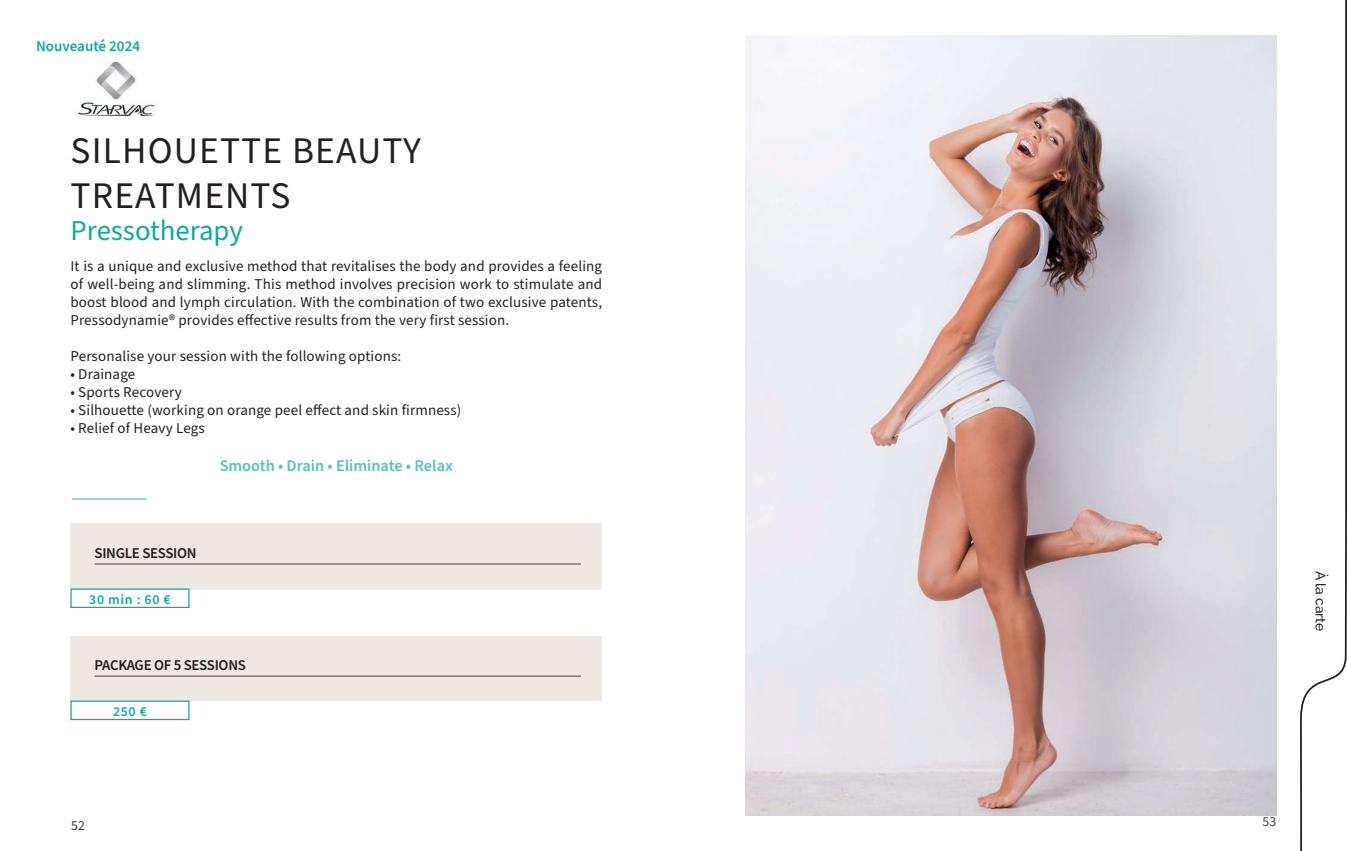
<style>
.page{position:relative;width:1347px;height:851px;background:#fff}
.page>*{position:absolute;margin:0;border:0;box-sizing:border-box;transform-origin:0 0}
.t1{font:37.5px/45px "Source Sans Pro";letter-spacing:.03em;color:#231f20}
.t2{font:28.75px "Source Sans Pro";color:#12a79d}
.t3{font:600 16.25px "Source Sans Pro";color:#5cc3b2}
.t4{font:15px/18px "Source Sans Pro";letter-spacing:.01em;color:#231f20;text-align:justify}
.t5{font:600 15px "Source Sans Pro";letter-spacing:-.02em;color:#231f20}
.t6{font:600 15px "Source Sans Pro";color:#12a79d}
.t7{font:600 13.75px "Source Sans Pro";letter-spacing:.05em;color:#12a79d}
.t8{font:500 13.75px "Raleway";color:#231f20}
.t9{font:13.75px "Source Sans Pro";color:#3b3d3f}
</style>
<div class="page">
<div style="left:70px;top:523px;width:532px;height:66px;background:#eee8e4"></div>
<hr style="left:95px;top:563px;width:486px;height:1px;background:#231f20">
<div style="left:70px;top:588px;width:119px;height:20px;border:1px solid #12a79d"></div>
<hr style="left:72px;top:498px;width:75px;height:1px;background:#5cc3b2">
<img style="left:77px;top:62px;width:79px;height:53px">
<div style="left:70px;top:635px;width:532px;height:65px;background:#eee8e4"></div>
<hr style="left:95px;top:675px;width:486px;height:1px;background:#231f20">
<div style="left:70px;top:700px;width:119px;height:20px;border:1px solid #12a79d"></div>
<img style="left:745px;top:35px;width:531px;height:780px">
<svg style="left:1300px;top:0;width:46px;height:850px"></svg>
<p class="t6" style="left:36px;top:36px;width:106px">Nouveauté 2024</p>
<h1 class="t1" style="left:71px;top:129px;width:352px">SILHOUETTE BEAUTY<br>TREATMENTS</h1>
<h2 class="t2" style="left:71px;top:211px;width:174px">Pressotherapy</h2>
<p class="t4" style="left:70px;top:257px;width:533px">It is a unique and exclusive method that revitalises the body and provides a feeling of well-being and slimming. This method involves precision work to stimulate and boost blood and lymph circulation. With the combination of two exclusive patents, Pressodynamie® provides effective results from the very first session.</p>
<p class="t4" style="left:70px;top:347px;width:332px">Personalise your session with the following options:</p>
<p class="t4" style="left:70px;top:365px;width:66px">• Drainage</p>
<p class="t4" style="left:70px;top:383px;width:113px">• Sports Recovery</p>
<p class="t4" style="left:70px;top:401px;width:392px">• Silhouette (working on orange peel effect and skin firmness)</p>
<p class="t4" style="left:70px;top:419px;width:136px">• Relief of Heavy Legs</p>
<p class="t3" style="left:220px;top:454px;width:235px">Smooth • Drain • Eliminate • Relax</p>
<p class="t5" style="left:95px;top:542px;width:104px">SINGLE SESSION</p>
<p class="t7" style="left:89px;top:590px;width:83px">30 min : 60 €</p>
<p class="t5" style="left:95px;top:654px;width:153px">PACKAGE OF 5 SESSIONS</p>
<p class="t7" style="left:113px;top:702px;width:35px">250 €</p>
<p class="t9" style="left:71px;top:815px;width:15px">52</p>
<p class="t8" style="left:1328px;top:570px;width:62px;rotate:90deg">À la carte</p>
<p class="t9" style="left:1262px;top:812px;width:15px">53</p>
</div>
